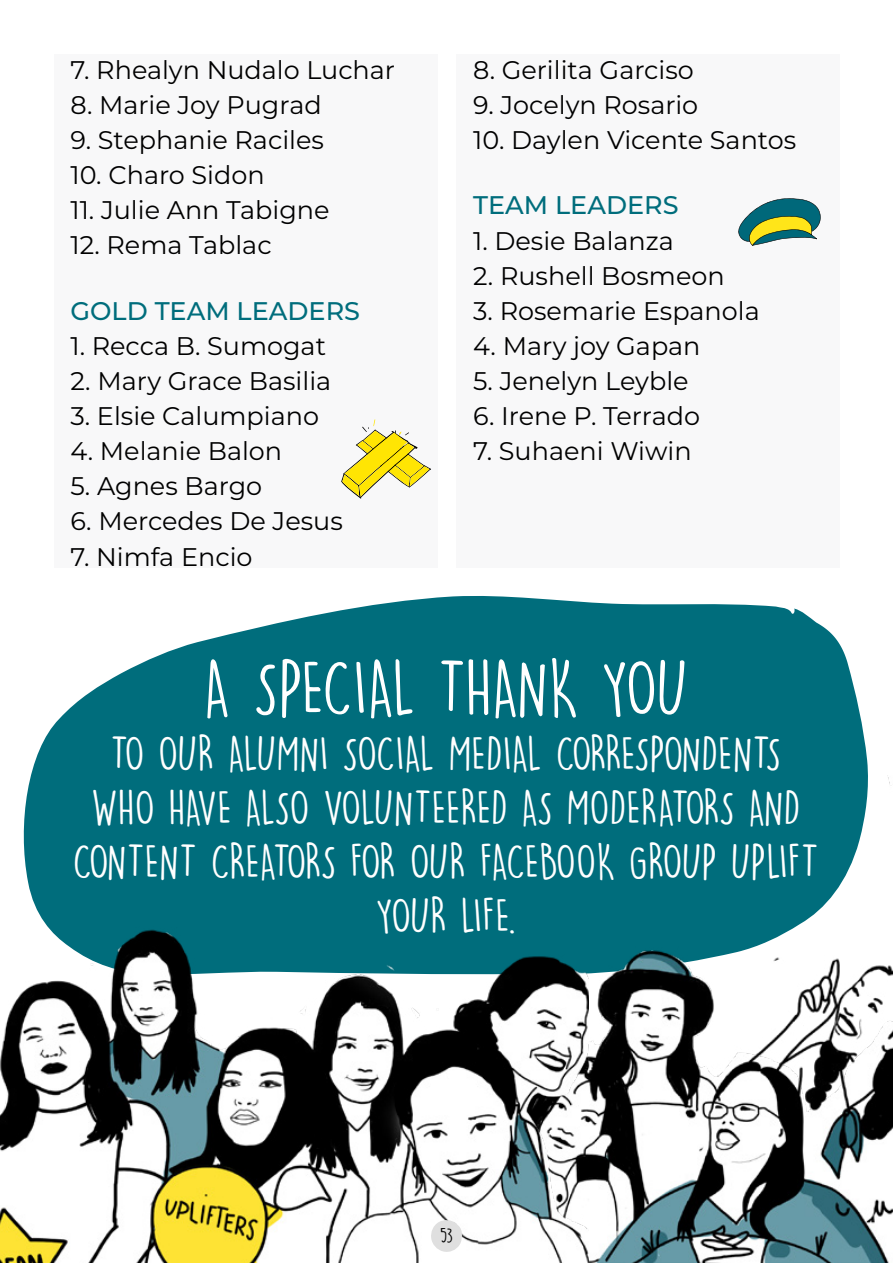
<style>
.page{position:relative;width:893px;height:1263px;background:#fff}
.page>*{position:absolute;margin:0;border:0;box-sizing:border-box;transform-origin:0 0}
.t1{font:72px "DK Lemon Yellow Sun";letter-spacing:-.025em;color:#fff}
.t2{font:45px/54px "DK Lemon Yellow Sun";letter-spacing:-.015em;color:#fff;text-align:center}
.t3{font:25.5px "Montserrat";color:#000}
.t4{font:500 25.5px "Montserrat";color:#006d7c}
.t5{font:18px "DK Lemon Yellow Sun";color:#000}
</style>
<div class="page">
<svg style="left:23px;top:596px;width:845px;height:278px;background:#23818e"></svg>
<div style="left:54px;top:54px;width:383px;height:513px;background:#f8f8f9"></div>
<div style="left:457px;top:54px;width:383px;height:513px;background:#f8f8f9"></div>
<svg style="left:341px;top:419px;width:90px;height:80px"></svg>
<svg style="left:738px;top:198px;width:83px;height:48px"></svg>
<img style="left:470px;top:776px;width:423px;height:487px">
<img style="left:0;top:874px;width:588px;height:389px">
<svg style="left:430px;top:1219px;width:32px;height:34px"></svg>
<p class="t3" style="left:70px;top:52px;width:326px">7. Rhealyn Nudalo Luchar</p>
<p class="t3" style="left:70px;top:87px;width:253px">8. Marie Joy Pugrad</p>
<p class="t3" style="left:70px;top:122px;width:255px">9. Stephanie Raciles</p>
<p class="t3" style="left:70px;top:157px;width:196px">10. Charo Sidon</p>
<p class="t3" style="left:70px;top:192px;width:261px">11. Julie Ann Tabigne</p>
<p class="t3" style="left:70px;top:228px;width:203px">12. Rema Tablac</p>
<p class="t4" style="left:70px;top:293px;width:291px">GOLD TEAM LEADERS</p>
<p class="t3" style="left:70px;top:328px;width:257px">1. Recca B. Sumogat</p>
<p class="t3" style="left:70px;top:363px;width:262px">2. Mary Grace Basilia</p>
<p class="t3" style="left:70px;top:399px;width:250px">3. Elsie Calumpiano</p>
<p class="t3" style="left:70px;top:434px;width:213px">4. Melanie Balon</p>
<p class="t3" style="left:70px;top:469px;width:193px">5. Agnes Bargo</p>
<p class="t3" style="left:70px;top:504px;width:274px">6. Mercedes De Jesus</p>
<p class="t3" style="left:70px;top:539px;width:184px">7. Nimfa Encio</p>
<p class="t3" style="left:473px;top:52px;width:222px">8. Gerilita Garciso</p>
<p class="t3" style="left:473px;top:87px;width:227px">9. Jocelyn Rosario</p>
<p class="t3" style="left:473px;top:122px;width:325px">10. Daylen Vicente Santos</p>
<p class="t4" style="left:473px;top:188px;width:207px">TEAM LEADERS</p>
<p class="t3" style="left:473px;top:223px;width:202px">1. Desie Balanza</p>
<p class="t3" style="left:473px;top:258px;width:253px">2. Rushell Bosmeon</p>
<p class="t3" style="left:473px;top:293px;width:288px">3. Rosemarie Espanola</p>
<p class="t3" style="left:473px;top:328px;width:229px">4. Mary joy Gapan</p>
<p class="t3" style="left:473px;top:363px;width:217px">5. Jenelyn Leyble</p>
<p class="t3" style="left:473px;top:398px;width:228px">6. Irene P. Terrado</p>
<p class="t3" style="left:473px;top:433px;width:220px">7. Suhaeni Wiwin</p>
<h1 class="t1" style="left:204px;top:644px;width:486px">A SPECIAL THANK YOU</h1>
<h2 class="t2" style="left:73px;top:726px;width:748px">TO OUR ALUMNI SOCIAL MEDIAL CORRESPONDENTS<br>WHO HAVE ALSO VOLUNTEERED AS MODERATORS AND CONTENT CREATORS FOR OUR FACEBOOK GROUP UPLIFT YOUR LIFE.</h2>
<p class="t5" style="left:440px;top:1225px;width:14px">53</p>
</div>
